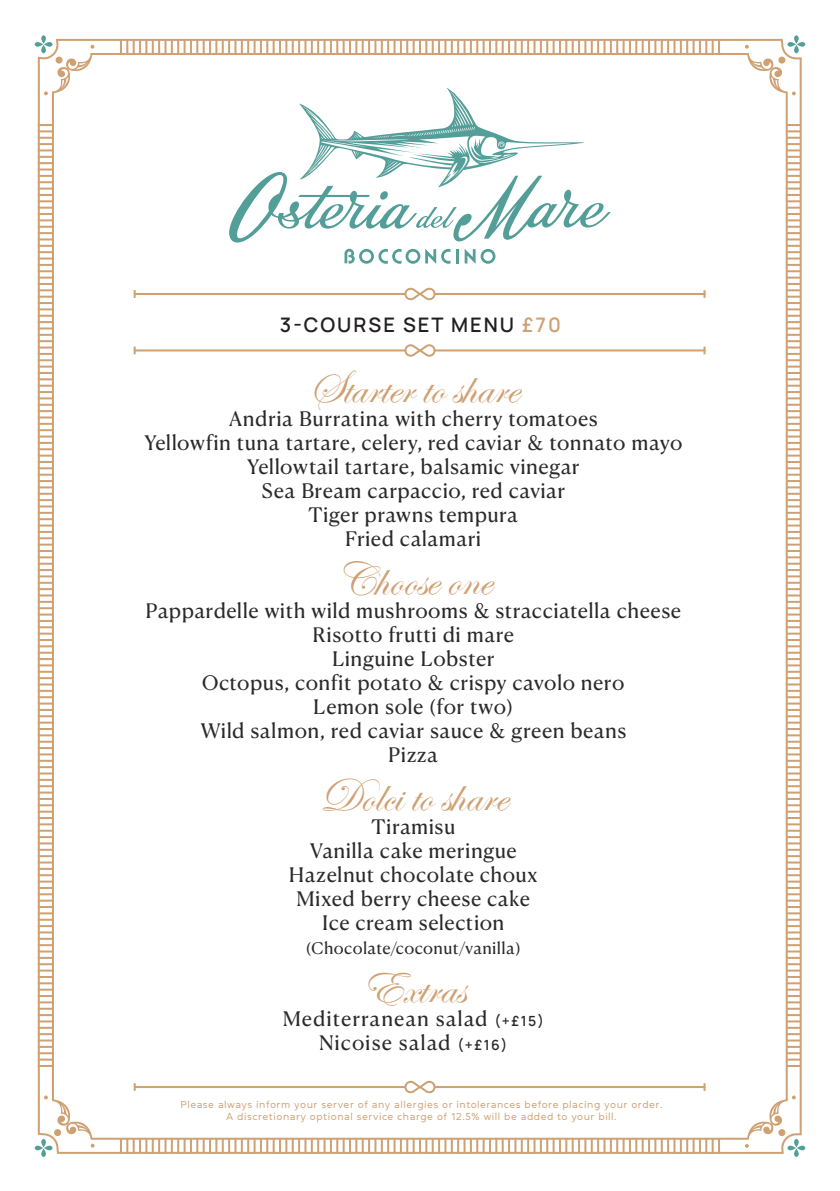
<style>
.page{position:relative;width:840px;height:1191px;background:#fff}
.page>*{position:absolute;margin:0;border:0;box-sizing:border-box;transform-origin:0 0}
.t1{font:48px "Edwardian Script ITC";color:#cfa072}
.t2{font:20px/24px "Canela Text";letter-spacing:.02em;color:#292a29;text-align:center}
.t3{font:20px/24px "Canela Text";letter-spacing:.04em;color:#292a29;text-align:center}
.t4{font:600 20px "Manrope";letter-spacing:.1em;color:#231f20}
.t5{font:16px "Canela Text";letter-spacing:.02em;color:#292a29}
.t6{font:10px/12px "Daikon";letter-spacing:.05em;color:#cfa072;text-align:center}
.s1{color:#cfa072}
.s2{font-family:"Manrope";font-weight:600;font-size:14px}
</style>
<div class="page">
<hr style="left:785px;top:92px;width:2px;height:1009px;background:#cfa072">
<hr style="left:91px;top:1137px;width:657px;height:2px;background:#cfa072">
<hr style="left:52px;top:91px;width:2px;height:1010px;background:#cfa072">
<hr style="left:90px;top:53px;width:658px;height:2px;background:#cfa072">
<svg style="left:744px;top:35px;width:61px;height:60px"></svg>
<svg style="left:744px;top:1095px;width:61px;height:62px"></svg>
<svg style="left:34px;top:1095px;width:60px;height:62px"></svg>
<svg style="left:34px;top:35px;width:60px;height:60px"></svg>
<div style="left:54px;top:1129px;width:7px;height:7px;background:#cfa072;border-radius:50%"></div>
<div style="left:778px;top:1129px;width:7px;height:7px;background:#cfa072;border-radius:50%"></div>
<div style="left:778px;top:57px;width:7px;height:7px;background:#cfa072;border-radius:50%"></div>
<div style="left:56px;top:57px;width:7px;height:7px;background:#cfa072;border-radius:50%"></div>
<hr style="left:134px;top:293px;width:271px;height:2px;background:#cfa072">
<hr style="left:434px;top:293px;width:271px;height:2px;background:#cfa072">
<svg style="left:404px;top:287px;width:31px;height:14px"></svg>
<svg style="left:703px;top:290px;width:2px;height:8px"></svg>
<svg style="left:134px;top:290px;width:2px;height:8px"></svg>
<hr style="left:134px;top:349px;width:271px;height:2px;background:#cfa072">
<hr style="left:434px;top:349px;width:271px;height:2px;background:#cfa072">
<svg style="left:404px;top:344px;width:31px;height:13px"></svg>
<svg style="left:703px;top:346px;width:2px;height:8px"></svg>
<svg style="left:134px;top:346px;width:2px;height:8px"></svg>
<hr style="left:134px;top:1086px;width:271px;height:2px;background:#cfa072">
<hr style="left:434px;top:1086px;width:271px;height:2px;background:#cfa072">
<svg style="left:404px;top:1080px;width:31px;height:14px"></svg>
<svg style="left:703px;top:1083px;width:2px;height:8px"></svg>
<svg style="left:134px;top:1083px;width:2px;height:8px"></svg>
<svg style="left:229px;top:88px;width:381px;height:154px"></svg>
<svg style="left:456px;top:249px;width:2px;height:14px"></svg>
<svg style="left:464px;top:249px;width:31px;height:15px"></svg>
<svg style="left:344px;top:249px;width:106px;height:15px"></svg>
<svg style="left:38px;top:124px;width:14px;height:943px"></svg>
<svg style="left:120px;top:39px;width:599px;height:14px"></svg>
<svg style="left:120px;top:1139px;width:599px;height:14px"></svg>
<svg style="left:785px;top:124px;width:15px;height:943px"></svg>
<p class="t4" style="left:280px;top:308px;width:282px">3-COURSE SET MENU <span class="s1">£70</span></p>
<h1 class="t1" style="left:308px;top:361px;width:211px">Starter to share</h1>
<p class="t2" style="left:144px;top:404px;width:540px">Andria Burratina with cherry tomatoes<br>Yellowfin tuna tartare, celery, red caviar &amp; tonnato mayo Yellowtail tartare, balsamic vinegar<br>Sea Bream carpaccio, red caviar<br>Tiger prawns tempura<br>Fried calamari</p>
<h1 class="t1" style="left:335px;top:553px;width:157px">Choose one</h1>
<p class="t2" style="left:145px;top:596px;width:537px">Pappardelle with wild mushrooms &amp; stracciatella cheese<br>Risotto frutti di mare<br>Linguine Lobster<br>Octopus, confit potato &amp; crispy cavolo nero<br>Lemon sole (for two)<br>Wild salmon, red caviar sauce &amp; green beans<br>Pizza</p>
<h1 class="t1" style="left:319px;top:769px;width:188px">Dolci to share</h1>
<p class="t2" style="left:289px;top:812px;width:250px">Tiramisu<br>Vanilla cake meringue<br>Hazelnut chocolate choux<br>Mixed berry cheese cake<br>Ice cream selection</p>
<p class="t5" style="left:305px;top:934px;width:216px">(Chocolate/coconut/vanilla)</p>
<h1 class="t1" style="left:361px;top:961px;width:106px">Extras</h1>
<p class="t3" style="left:282px;top:1004px;width:262px">Mediterranean salad <span class="s2">(+£15)<br></span>Nicoise salad <span class="s2">(+£16)</span></p>
<p class="t6" style="left:180px;top:1097px;width:483px">Please always inform your server of any allergies or intolerances before placing your order.<br>A discretionary optional service charge of 12.5% will be added to your bill.</p>
</div>
